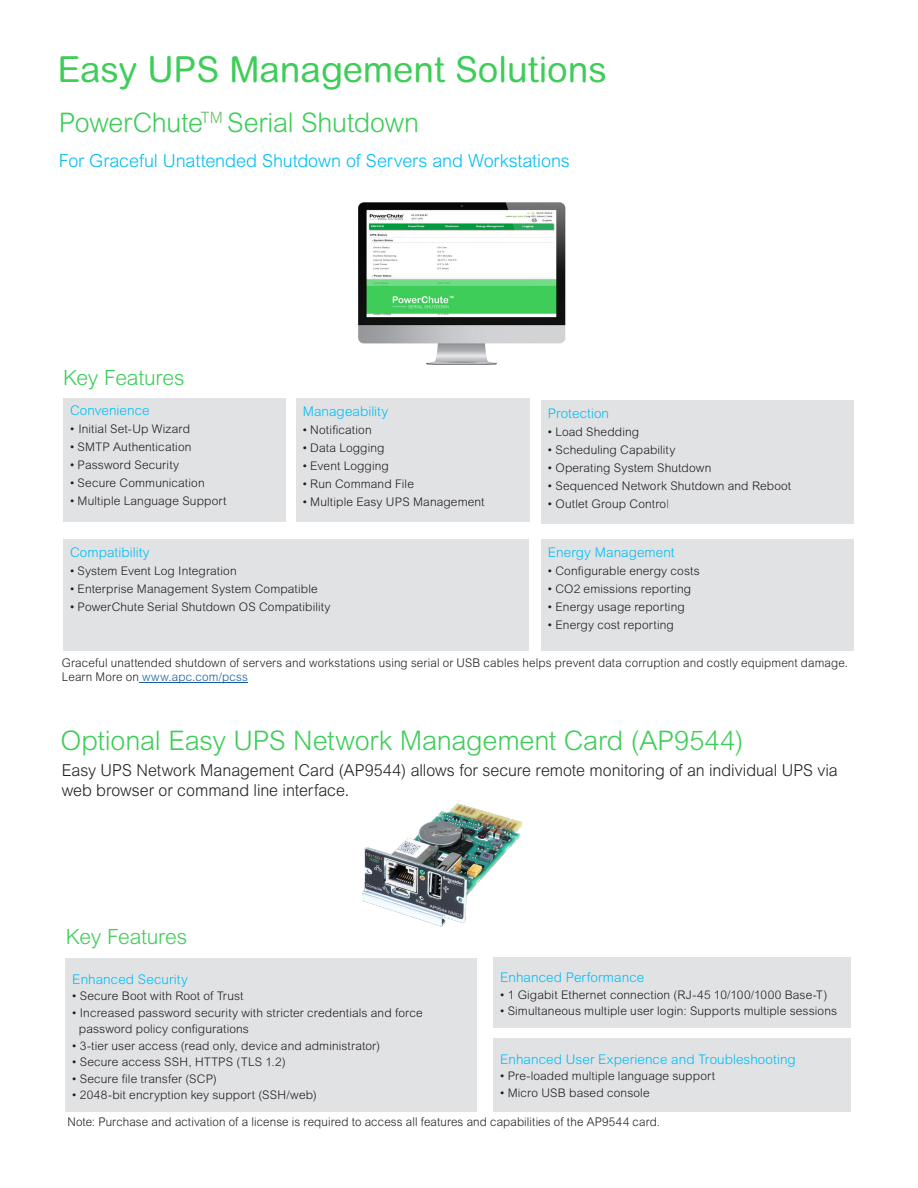
<style>
.page{position:relative;width:918px;height:1188px;background:#fff}
.page>*{position:absolute;margin:0;border:0;box-sizing:border-box;transform-origin:0 0}
.t1{font:36px "Arial Rounded MT Pro";color:#3dcd58}
.Tabel_Body_Center{font:300 27px "Arial MT Std";letter-spacing:-.005em;color:#3dcd58}
.Tabel_Body_Center-2{font:300 27px "Arial Rounded MT Pro";letter-spacing:-.01em;color:#3dcd58}
.Tabel_Body_Center-3{font:300 21px "Arial MT Std";letter-spacing:-.01em;color:#3dcd58}
.Tabel_Body_Center-4{font:300 18px "Arial MT Std";letter-spacing:-.005em;color:#01bdf2}
.Tabel_Body_Center-5{font:300 16.5px/19.8px "Arial MT Std";letter-spacing:-.005em;color:#231f20}
.Tabel_Body_Center-6{font:300 13.35px "Arial Rounded MT Pro";letter-spacing:.005em;color:#01bdf2}
.Tabel_Body_Center-7{font:300 12px/14.4px "Arial MT Std";letter-spacing:.01em;color:#231f20}
.Tabel_Body_Center-8{font:300 12px "Arial Rounded MT Pro";letter-spacing:.01em;color:#231f20}
.Tabel_Body_Center-9{font:300 11.85px/16.5px "Arial Rounded MT Pro";letter-spacing:.01em;color:#231f20}
.s1{color:#5b5f65}
.s2{color:#175d9e}
</style>
<div class="page">
<hr style="left:139px;top:682px;width:109px;height:1px;background:#175d9e">
<img style="left:358px;top:202px;width:208px;height:163px">
<div style="left:66px;top:959px;width:411px;height:153px;background:#e1e2e4"></div>
<div style="left:493px;top:957px;width:358px;height:71px;background:#e1e2e4"></div>
<div style="left:493px;top:1039px;width:358px;height:73px;background:#e1e2e4"></div>
<img style="left:363px;top:804px;width:160px;height:122px">
<div style="left:63px;top:398px;width:223px;height:124px;background:#e1e2e4"></div>
<div style="left:296px;top:399px;width:233px;height:123px;background:#e1e2e4"></div>
<div style="left:541px;top:400px;width:313px;height:124px;background:#e1e2e4"></div>
<div style="left:541px;top:539px;width:313px;height:112px;background:#e1e2e4"></div>
<div style="left:63px;top:539px;width:466px;height:111px;background:#e1e2e4"></div>
<p class="t1" style="left:57px;top:49px;width:551px">Easy UPS Management Solutions</p>
<p class="Tabel_Body_Center-2" style="left:59px;top:107px;width:362px">PowerChute<sup>TM</sup> Serial Shutdown</p>
<p class="Tabel_Body_Center-4" style="left:59px;top:151px;width:513px">For Graceful Unattended Shutdown of Servers and Workstations</p>
<p class="Tabel_Body_Center-3" style="left:63px;top:365px;width:123px">Key Features</p>
<p class="Tabel_Body_Center-6" style="left:70px;top:403px;width:81px">Convenience</p>
<p class="Tabel_Body_Center-9" style="left:70px;top:421px;width:122px">• Initial Set-Up Wizard</p>
<p class="Tabel_Body_Center-9" style="left:70px;top:439px;width:123px">• SMTP Authentication</p>
<p class="Tabel_Body_Center-9" style="left:70px;top:457px;width:111px">• Password Security</p>
<p class="Tabel_Body_Center-9" style="left:70px;top:475px;width:136px">• Secure Communication</p>
<p class="Tabel_Body_Center-9" style="left:70px;top:493px;width:158px">• Multiple Language Support</p>
<p class="Tabel_Body_Center-6" style="left:303px;top:404px;width:87px">Manageability</p>
<p class="Tabel_Body_Center-9" style="left:303px;top:422px;width:71px">• Notification</p>
<p class="Tabel_Body_Center-9" style="left:303px;top:440px;width:83px">• Data Logging</p>
<p class="Tabel_Body_Center-9" style="left:303px;top:458px;width:88px">• Event Logging</p>
<p class="Tabel_Body_Center-9" style="left:303px;top:476px;width:113px">• Run Command File</p>
<p class="Tabel_Body_Center-9" style="left:303px;top:494px;width:183px">• Multiple Easy UPS Management</p>
<p class="Tabel_Body_Center-6" style="left:70px;top:544px;width:81px">Compatibility</p>
<p class="Tabel_Body_Center-9" style="left:70px;top:563px;width:168px">• System Event Log Integration</p>
<p class="Tabel_Body_Center-9" style="left:70px;top:581px;width:249px">• Enterprise Management System Compatible</p>
<p class="Tabel_Body_Center-9" style="left:70px;top:599px;width:262px">• PowerChute Serial Shutdown OS Compatibility</p>
<p class="Tabel_Body_Center-6" style="left:548px;top:405px;width:63px">Protection</p>
<p class="Tabel_Body_Center-9" style="left:548px;top:424px;width:93px">• Load Shedding</p>
<p class="Tabel_Body_Center-9" style="left:548px;top:442px;width:129px">• Scheduling Capability</p>
<p class="Tabel_Body_Center-9" style="left:548px;top:460px;width:165px">• Operating System Shutdown</p>
<p class="Tabel_Body_Center-9" style="left:548px;top:478px;width:245px">• Sequenced Network Shutdown and Reboot</p>
<p class="Tabel_Body_Center-9" style="left:548px;top:496px;width:123px">• Outlet Group Contro<span class="s1">l</span></p>
<p class="Tabel_Body_Center-6" style="left:548px;top:544px;width:128px">Energy Management</p>
<p class="Tabel_Body_Center-9" style="left:548px;top:563px;width:153px">• Configurable energy costs</p>
<p class="Tabel_Body_Center-9" style="left:548px;top:581px;width:145px">• CO2 emissions reporting</p>
<p class="Tabel_Body_Center-9" style="left:548px;top:599px;width:138px">• Energy usage reporting</p>
<p class="Tabel_Body_Center-9" style="left:548px;top:617px;width:128px">• Energy cost reporting</p>
<p class="Tabel_Body_Center-7" style="left:62px;top:655px;width:788px">Graceful unattended shutdown of servers and workstations using serial or USB cables helps prevent data corruption and costly equipment damage.<br>Learn More on <span class="s2">www.apc.com/pcss</span></p>
<p class="Tabel_Body_Center" style="left:60px;top:725px;width:684px">Optional Easy UPS Network Management Card (AP9544)</p>
<p class="Tabel_Body_Center-5" style="left:62px;top:760px;width:778px">Easy UPS Network Management Card (AP9544) allows for secure remote monitoring of an individual UPS via web browser or command line interface.</p>
<p class="Tabel_Body_Center-3" style="left:66px;top:925px;width:123px">Key Features</p>
<p class="Tabel_Body_Center-6" style="left:72px;top:972px;width:117px">Enhanced Security</p>
<p class="Tabel_Body_Center-9" style="left:72px;top:989px;width:173px">• Secure Boot with Root of Trust</p>
<p class="Tabel_Body_Center-9" style="left:79px;top:1005px;width:345px;text-indent:-7px">• Increased password security with stricter credentials and force password policy configurations</p>
<p class="Tabel_Body_Center-9" style="left:72px;top:1038px;width:309px">• 3-tier user access (read only, device and administrator)</p>
<p class="Tabel_Body_Center-9" style="left:72px;top:1055px;width:215px">• Secure access SSH, HTTPS (TLS 1.2)</p>
<p class="Tabel_Body_Center-9" style="left:72px;top:1071px;width:146px">• Secure file transfer (SCP)</p>
<p class="Tabel_Body_Center-9" style="left:72px;top:1088px;width:246px">• 2048-bit encryption key support (SSH/web)</p>
<p class="Tabel_Body_Center-6" style="left:500px;top:970px;width:146px">Enhanced Performance</p>
<p class="Tabel_Body_Center-9" style="left:500px;top:987px;width:329px">• 1 Gigabit Ethernet connection (RJ-45 10/100/1000 Base-T)</p>
<p class="Tabel_Body_Center-9" style="left:500px;top:1004px;width:338px">• Simultaneous multiple user login: Supports multiple sessions</p>
<p class="Tabel_Body_Center-6" style="left:500px;top:1051px;width:297px">Enhanced User Experience and Troubleshooting</p>
<p class="Tabel_Body_Center-9" style="left:500px;top:1068px;width:216px">• Pre-loaded multiple language support</p>
<p class="Tabel_Body_Center-9" style="left:500px;top:1085px;width:151px">• Micro USB based console</p>
<p class="Tabel_Body_Center-8" style="left:67px;top:1115px;width:594px">Note: Purchase and activation of a license is required to access all features and capabilities of the AP9544 card.</p>
</div>
